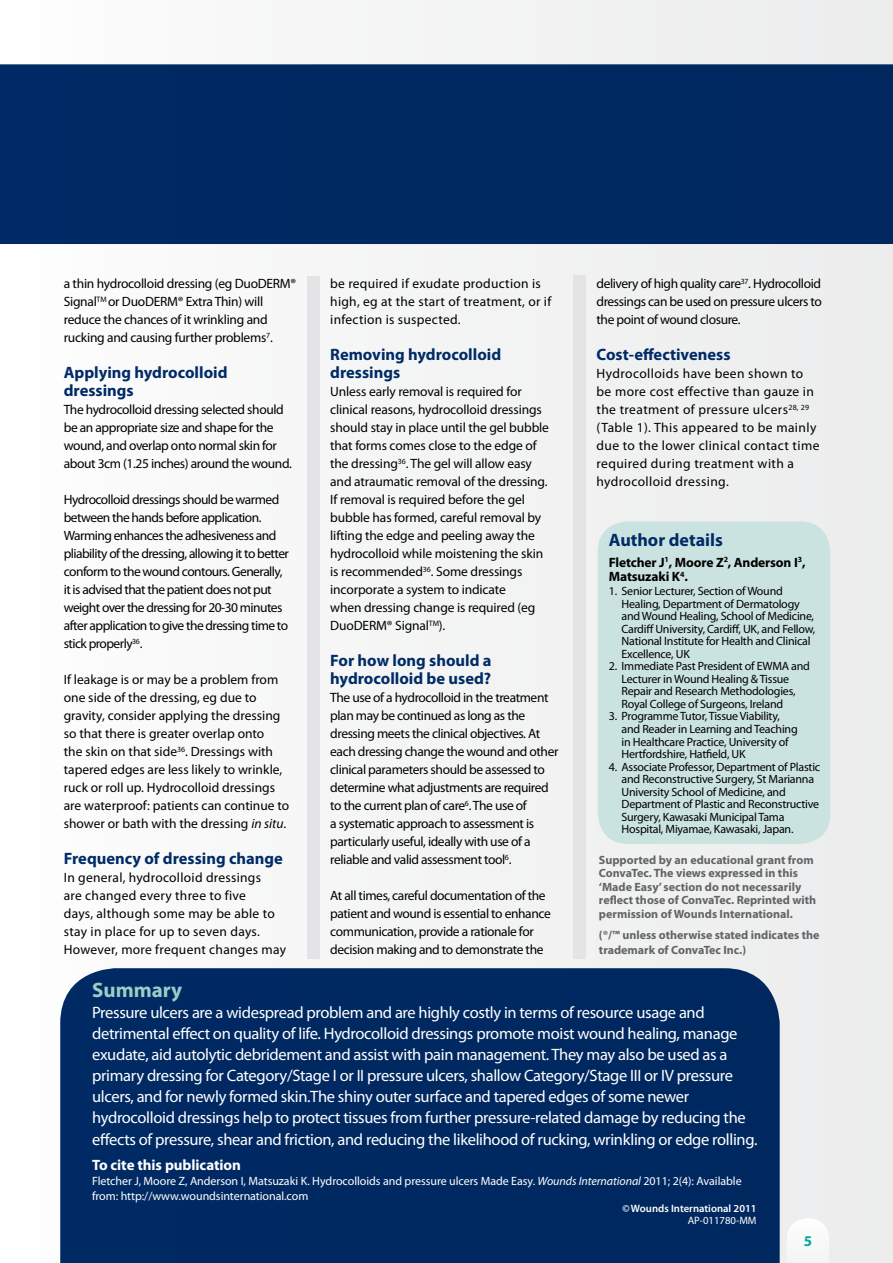
<style>
.page{position:relative;width:893px;height:1263px;background:#f4f5f5}
.page>*{position:absolute;margin:0;border:0;box-sizing:border-box;transform-origin:0 0}
.t1{font:700 21px "Myriad Pro";color:#9bcdc7}
.t2{font:700 18px "Myriad Pro";color:#002b66}
.t3{font:16.5px/21.1px "Myriad Pro";letter-spacing:-.02em;color:#fff}
.t4{font:700 16.5px/18px "Myriad Pro";color:#002b66}
.t5{font:700 15px "Myriad Pro";letter-spacing:-.005em;color:#fff}
.t6{font:700 15px "Myriad Pro";color:#04aa9d}
.t7{font:13.5px/18px "Myriad Pro";letter-spacing:-.02em;color:#000}
.t8{font:13.5px/18px "Myriad Pro";letter-spacing:-.04em;color:#000}
.t9{font:13.5px/18px "Myriad Pro";color:#000}
.t10{font:13.5px/18px "Myriad Pro";letter-spacing:.02em;color:#000}
.t11{font:13.5px/18px "Myriad Pro";letter-spacing:.03em;color:#000}
.t12{font:700 13.5px/14.7px "Myriad Pro";letter-spacing:-.01em;color:#000}
.t13{font:12px/12.5px "Myriad Pro";letter-spacing:-.02em;color:#000}
.t14{font:700 12px/13.5px "Myriad Pro";color:#636466}
.t15{font:12px/15px "Myriad Pro";letter-spacing:-.005em;color:#fff}
.t16{font:600 10.65px "Myriad Pro";color:#fff}
.t17{font:10.65px "Myriad Pro";color:#fff}
.s1{font-style:italic}
</style>
<div class="page">
<div style="left:60px;top:968px;width:720px;height:295px;background:#002962"></div>
<div style="left:598px;top:521px;width:232px;height:323px;background:#cbe3e0;border-radius:30px"></div>
<div style="left:0;top:64px;width:893px;height:180px;background:#002961"></div>
<div style="left:573px;top:276px;width:13px;height:683px;background:#e4e4e6"></div>
<div style="left:307px;top:276px;width:13px;height:683px;background:#e4e4e6"></div>
<p class="t7" style="left:64px;top:274px;width:234px">a thin hydrocolloid dressing (eg DuoDERM® Signal<sup>TM</sup> or DuoDERM® Extra Thin) will reduce the chances of it wrinkling and rucking and causing further problems<sup>7</sup>.</p>
<p class="t4" style="left:64px;top:363px;width:165px">Applying hydrocolloid dressings</p>
<p class="t7" style="left:64px;top:400px;width:230px">The hydrocolloid dressing selected should be an appropriate size and shape for the wound, and overlap onto normal skin for about 3cm (1.25 inches) around the wound.</p>
<p class="t8" style="left:64px;top:490px;width:227px">Hydrocolloid dressings should be warmed between the hands before application.<br>Warming enhances the adhesiveness and pliability of the dressing, allowing it to better conform to the wound contours. Generally, it is advised that the patient does not put weight over the dressing for 20-30 minutes after application to give the dressing time to stick properly<sup>36</sup>.</p>
<p class="t9" style="left:64px;top:670px;width:227px">If leakage is or may be a problem from one side of the dressing, eg due to gravity, consider applying the dressing so that there is greater overlap onto<br>the skin on that side<sup>36</sup>. Dressings with tapered edges are less likely to wrinkle, ruck or roll up. Hydrocolloid dressings are waterproof: patients can continue to shower or bath with the dressing <span class="s1">in situ</span>.</p>
<p class="t4" style="left:64px;top:849px;width:221px">Frequency of dressing change</p>
<p class="t10" style="left:64px;top:868px;width:224px">In general, hydrocolloid dressings<br>are changed every three to five<br>days, although some may be able to stay in place for up to seven days.<br>However, more frequent changes may</p>
<p class="t10" style="left:330px;top:274px;width:223px">be required if exudate production is high, eg at the start of treatment, or if infection is suspected.</p>
<p class="t4" style="left:330px;top:345px;width:172px">Removing hydrocolloid dressings</p>
<p class="t7" style="left:330px;top:382px;width:220px">Unless early removal is required for clinical reasons, hydrocolloid dressings should stay in place until the gel bubble that forms comes close to the edge of the dressing<sup>36</sup>. The gel will allow easy and atraumatic removal of the dressing.<br>If removal is required before the gel bubble has formed, careful removal by lifting the edge and peeling away the hydrocolloid while moistening the skin is recommended<sup>36</sup>. Some dressings incorporate a system to indicate<br>when dressing change is required (eg DuoDERM® Signal<sup>TM</sup>).</p>
<p class="t4" style="left:330px;top:651px;width:163px">For how long should a hydrocolloid be used?</p>
<p class="t7" style="left:330px;top:688px;width:230px">The use of a hydrocolloid in the treatment plan may be continued as long as the dressing meets the clinical objectives. At each dressing change the wound and other clinical parameters should be assessed to determine what adjustments are required to the current plan of care<sup>6</sup>. The use of<br>a systematic approach to assessment is particularly useful, ideally with use of a reliable and valid assessment tool<sup>6</sup>.</p>
<p class="t7" style="left:330px;top:886px;width:222px">At all times, careful documentation of the patient and wound is essential to enhance communication, provide a rationale for decision making and to demonstrate the</p>
<p class="t7" style="left:596px;top:274px;width:227px;text-align:justify">delivery of high quality care<sup>37</sup>. Hydrocolloid dressings can be used on pressure ulcers to the point of wound closure.</p>
<p class="t4" style="left:596px;top:345px;width:135px">Cost-effectiveness</p>
<p class="t11" style="left:596px;top:364px;width:224px">Hydrocolloids have been shown to be more cost effective than gauze in the treatment of pressure ulcers<sup>28,</sup> <sup>29 </sup>(Table 1). This appeared to be mainly due to the lower clinical contact time required during treatment with a hydrocolloid dressing.</p>
<h2 class="t2" style="left:609px;top:528px;width:116px">Author details</h2>
<p class="t12" style="left:609px;top:554px;width:198px">Fletcher J<sup>1</sup>, Moore Z<sup>2</sup>, Anderson I<sup>3</sup>,<br>Matsuzaki K<sup>4</sup>.</p>
<p class="t13" style="left:621px;top:585px;width:195px;text-indent:-13px">1. Senior Lecturer, Section of Wound Healing, Department of Dermatology and Wound Healing, School of Medicine, Cardiff University, Cardiff, UK, and Fellow, National Institute for Health and Clinical Excellence, UK</p>
<p class="t13" style="left:621px;top:660px;width:190px;text-indent:-13px">2. Immediate Past President of EWMA and Lecturer in Wound Healing &amp; Tissue Repair and Research Methodologies, Royal College of Surgeons, Ireland</p>
<p class="t13" style="left:621px;top:710px;width:178px;text-indent:-13px">3. Programme Tutor, Tissue Viability, and Reader in Learning and Teaching in Healthcare Practice, University of Hertfordshire, Hatfield, UK</p>
<p class="t13" style="left:621px;top:760px;width:200px;text-indent:-13px">4. Associate Professor, Department of Plastic and Reconstructive Surgery, St Marianna University School of Medicine, and Department of Plastic and Reconstructive Surgery, Kawasaki Municipal Tama Hospital, Miyamae, Kawasaki, Japan.</p>
<p class="t14" style="left:599px;top:852px;width:219px">Supported by an educational grant from ConvaTec. The views expressed in this ‘Made Easy’ section do not necessarily reflect those of ConvaTec. Reprinted with permission of Wounds International.</p>
<p class="t14" style="left:599px;top:927px;width:222px;line-height:15px">(®/™ unless otherwise stated indicates the trademark of ConvaTec Inc.)</p>
<h1 class="t1" style="left:92px;top:976px;width:92px">Summary</h1>
<p class="t3" style="left:92px;top:1002px;width:667px">Pressure ulcers are a widespread problem and are highly costly in terms of resource usage and detrimental effect on quality of life. Hydrocolloid dressings promote moist wound healing, manage exudate, aid autolytic debridement and assist with pain management. They may also be used as a primary dressing for Category/Stage I or II pressure ulcers, shallow Category/Stage III or IV pressure ulcers, and for newly formed skin.The shiny outer surface and tapered edges of some newer hydrocolloid dressings help to protect tissues from further pressure-related damage by reducing the effects of pressure, shear and friction, and reducing the likelihood of rucking, wrinkling or edge rolling.</p>
<p class="t5" style="left:92px;top:1155px;width:150px">To cite this publication</p>
<p class="t15" style="left:92px;top:1173px;width:651px">Fletcher J, Moore Z, Anderson I, Matsuzaki K. Hydrocolloids and pressure ulcers Made Easy. <span class="s1">Wounds International</span> 2011; 2(4): Available from: http://www.woundsinternational.com</p>
<p class="t16" style="left:622px;top:1201px;width:136px">© Wounds International 2011</p>
<p class="t17" style="left:688px;top:1214px;width:70px">AP-011780-MM</p>
<p class="t6" style="left:804px;top:1231px;width:10px">5</p>
</div>
